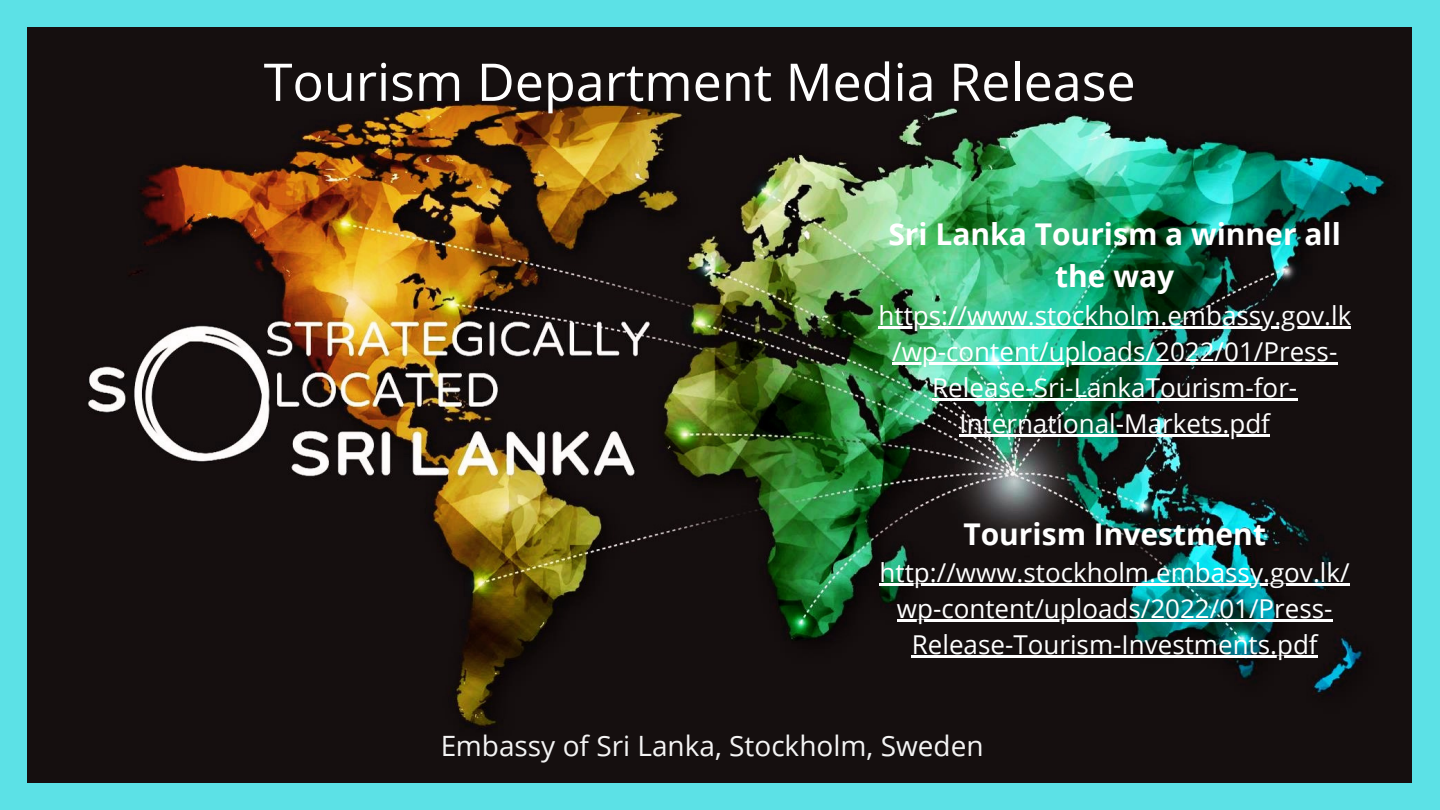
<style>
.page{position:relative;width:1440px;height:810px;background:#5ce1e6}
.page>*{position:absolute;margin:0;border:0;box-sizing:border-box;transform-origin:0 0}
.t1{font:52px "Open Sans";color:#fff}
.t2{font:700 30px/42px "Open Sans";color:#fff;text-align:center}
.t3{font:28px "Open Sans";color:#fff}
.t4{font:26px/36px "Open Sans";color:#fff;text-align:center}
</style>
<div class="page">
<img style="left:27px;top:27px;width:1384px;height:756px">
<hr style="left:880px;top:584px;width:470px;height:2px;background:#fff">
<hr style="left:897px;top:620px;width:436px;height:2px;background:#fff">
<hr style="left:912px;top:656px;width:406px;height:2px;background:#fff">
<hr style="left:879px;top:326px;width:472px;height:3px;background:#fff">
<hr style="left:892px;top:362px;width:445px;height:3px;background:#fff">
<hr style="left:932px;top:398px;width:365px;height:3px;background:#fff">
<hr style="left:959px;top:434px;width:311px;height:3px;background:#fff">
<p class="t1" style="left:264px;top:45px;width:873px">Tourism Department Media Release</p>
<p class="t2" style="left:888px;top:213px;width:454px">Sri Lanka Tourism a winner all the way</p>
<p class="t4" style="left:879px;top:297px;width:474px">https://www.stockholm.embassy.gov.lk /wp-content/uploads/2022/01/Press-Release-Sri-LankaTourism-for-International-Markets.pdf</p>
<p class="t2" style="left:963px;top:512px;width:304px">Tourism Investment</p>
<p class="t4" style="left:880px;top:554px;width:472px">http://www.stockholm.embassy.gov.lk/ wp-content/uploads/2022/01/Press-<br>Release-Tourism-Investments.pdf</p>
<p class="t3" style="left:440px;top:726px;width:545px">Embassy of Sri Lanka, Stockholm, Sweden</p>
</div>
